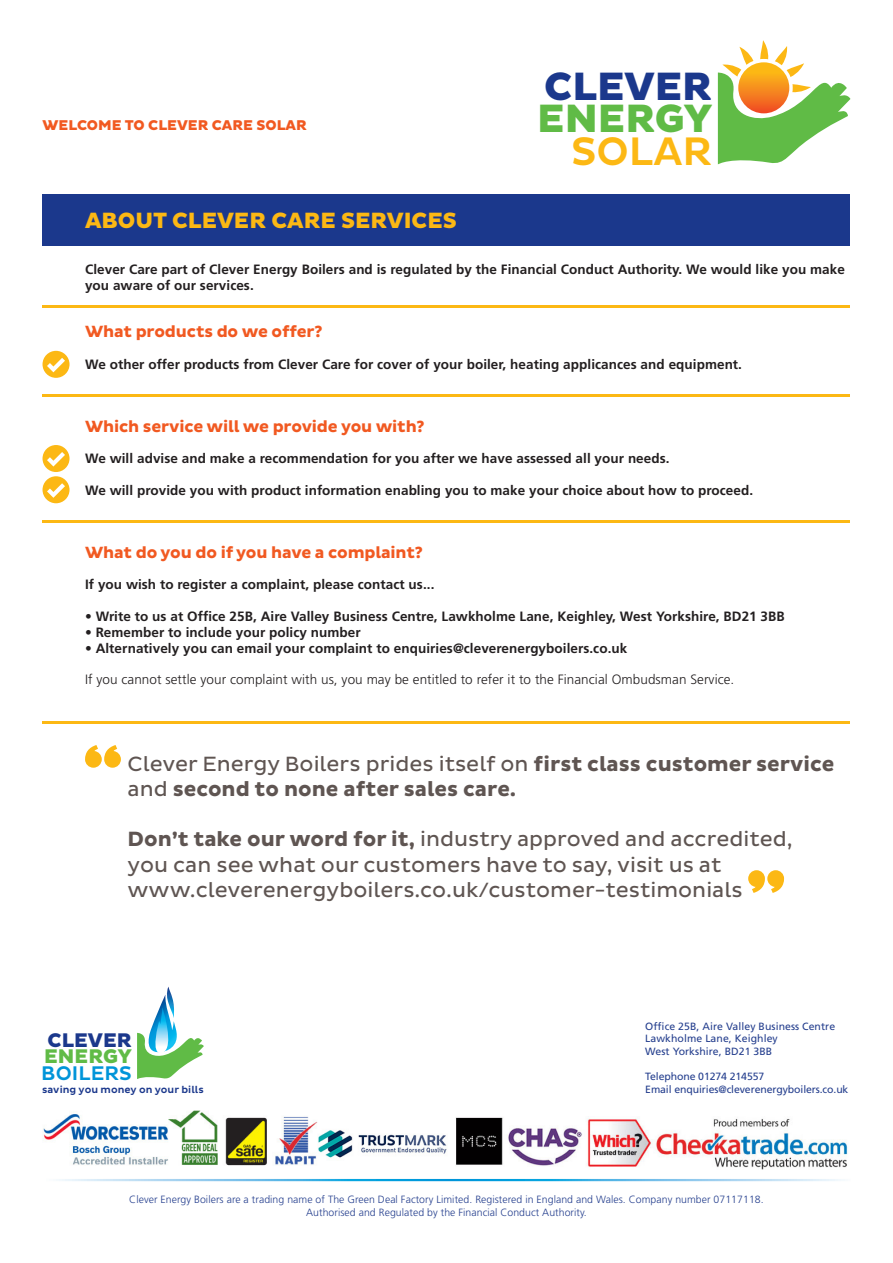
<style>
.page{position:relative;width:893px;height:1263px;background:#fff}
.page>*{position:absolute;margin:0;border:0;box-sizing:border-box;transform-origin:0 0}
.t1{font:500 40.5px "Pluto Sans";color:#fcb814}
.t2{font:800 40.2px "Pluto Sans";color:#1b388c}
.t3{font:800 40.2px "Pluto Sans";color:#60bb46}
.t4{font:800 22.5px "Pluto Sans";color:#fcb814}
.t5{font:21px "Pluto Sans";color:#5f5552}
.t6{font:700 21px/25.2px "Pluto Sans";color:#5f5552}
.t7{font:500 20.1px "Pluto Sans";letter-spacing:.005em;color:#0095d9}
.t8{font:800 20.1px "Pluto Sans";letter-spacing:.005em;color:#1b388c}
.t9{font:800 20.1px "Pluto Sans";letter-spacing:.005em;color:#60bb46}
.t10{font:700 16.5px "Pluto Sans";letter-spacing:-.01em;color:#f15921}
.t11{font:800 14.4px "Pluto Sans";color:#f15921}
.t12{font:700 13.5px/15.8px "Frutiger";letter-spacing:.005em;color:#231f20}
.t13{font:300 13.5px "Frutiger";letter-spacing:.005em;color:#231f20}
.t14{font:300 10.5px/12.6px "Frutiger";letter-spacing:.005em;color:#253f8e;text-align:center}
.t15{font:10.5px/12.6px "Frutiger";letter-spacing:.005em;color:#253f8e}
.t16{font:500 10.05px "Pluto Sans";letter-spacing:.005em;color:#1b388c}
.s1{font-weight:400}
.s2{font-weight:700}
</style>
<div class="page">
<svg style="left:137px;top:986px;width:67px;height:93px"></svg>
<img style="left:43px;top:1110px;width:404px;height:56px">
<img style="left:456px;top:1117px;width:392px;height:52px">
<svg style="left:718px;top:40px;width:132px;height:125px"></svg>
<svg style="left:738px;top:62px;width:51px;height:51px;background:#f68f20"></svg>
<div style="left:43px;top:195px;width:807px;height:51px;background:#1b388c"></div>
<hr style="left:43px;top:306px;width:807px;height:2px;background:#fcb814">
<hr style="left:43px;top:394px;width:807px;height:2px;background:#fcb814">
<hr style="left:43px;top:521px;width:807px;height:2px;background:#fcb814">
<svg style="left:43px;top:351px;width:27px;height:27px"></svg>
<svg style="left:43px;top:445px;width:27px;height:58px"></svg>
<hr style="left:43px;top:722px;width:807px;height:2px;background:#fcb814">
<svg style="left:85px;top:745px;width:36px;height:23px"></svg>
<svg style="left:748px;top:870px;width:36px;height:23px"></svg>
<p class="t11" style="left:43px;top:117px;width:266px">WELCOME TO CLEVER CARE SOLAR</p>
<h2 class="t2" style="left:544px;top:63px;width:169px">CLEVER</h2>
<h2 class="t3" style="left:537px;top:95px;width:176px">ENERGY</h2>
<h1 class="t1" style="left:571px;top:128px;width:142px">SOLAR</h1>
<p class="t4" style="left:85px;top:208px;width:373px">ABOUT CLEVER CARE SERVICES</p>
<p class="t12" style="left:85px;top:261px;width:761px">Clever Care part of Clever Energy Boilers and is regulated by the Financial Conduct Authority. We would like you make you aware of our services.</p>
<p class="t10" style="left:85px;top:322px;width:239px">What products do we offer?</p>
<p class="t12" style="left:85px;top:356px;width:658px">We other offer products from Clever Care for cover of your boiler, heating applicances and equipment.</p>
<p class="t10" style="left:85px;top:417px;width:341px">Which service will we provide you with?</p>
<p class="t12" style="left:85px;top:450px;width:586px">We will advise and make a recommendation for you after we have assessed all your needs.</p>
<p class="t12" style="left:85px;top:482px;width:670px">We will provide you with product information enabling you to make your choice about how to proceed.</p>
<p class="t10" style="left:85px;top:543px;width:339px">What do you do if you have a complaint?</p>
<p class="t12" style="left:85px;top:576px;width:351px">If you wish to register a complaint, please contact us...</p>
<p class="t12" style="left:85px;top:609px;width:701px">• Write to us at Office 25B, Aire Valley Business Centre, Lawkholme Lane, Keighley, West Yorkshire, BD21 3BB</p>
<p class="t12" style="left:85px;top:624px;width:277px">• Remember to include your policy number</p>
<p class="t12" style="left:85px;top:640px;width:544px">• Alternatively you can email your complaint to enquiries@cleverenergyboilers.co.uk</p>
<p class="t13" style="left:85px;top:672px;width:651px">If you cannot settle your complaint with us, you may be entitled to refer it to the Financial Ombudsman Service.</p>
<p class="t6" style="left:128px;top:752px;width:708px"><span class="s1">Clever Energy Boilers prides itself on</span> first class customer service <span class="s1">and</span> second to none after sales care.</p>
<p class="t5" style="left:128px;top:827px;width:667px"><span class="s2">Don’t take our word for it,</span> industry approved and accredited,</p>
<p class="t5" style="left:128px;top:852px;width:595px">you can see what our customers have to say, visit us at</p>
<p class="t5" style="left:128px;top:878px;width:616px">www.cleverenergyboilers.co.uk/customer-testimonials</p>
<h3 class="t8" style="left:47px;top:1028px;width:86px">CLEVER</h3>
<h3 class="t9" style="left:44px;top:1045px;width:89px">ENERGY</h3>
<h3 class="t7" style="left:41px;top:1062px;width:92px">BOILERS</h3>
<p class="t16" style="left:42px;top:1084px;width:163px">saving you money on your bills</p>
<p class="t15" style="left:645px;top:1020px;width:191px">Office 25B, Aire Valley Business Centre<br>Lawkholme Lane, Keighley<br>West Yorkshire, BD21 3BB</p>
<p class="t15" style="left:645px;top:1070px;width:205px">Telephone 01274 214557<br>Email enquiries@cleverenergyboilers.co.uk</p>
<p class="t14" style="left:129px;top:1193px;width:636px">Clever Energy Boilers are a trading name of The Green Deal Factory Limited. Registered in England and Wales. Company number 07117118.<br>Authorised and Regulated by the Financial Conduct Authority.</p>
</div>
